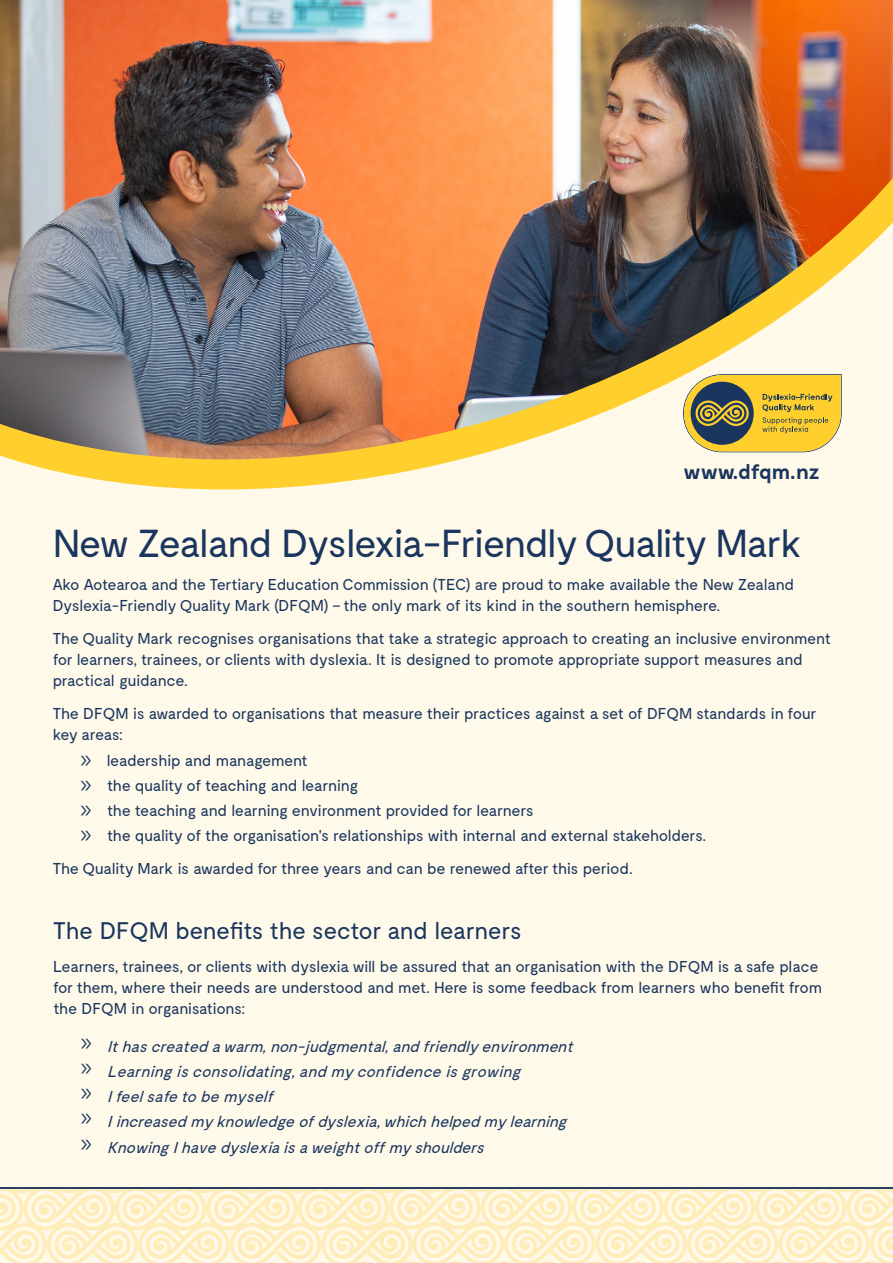
<style>
.page{position:relative;width:893px;height:1263px;background:#fef9e9}
.page>*{position:absolute;margin:0;border:0;box-sizing:border-box;transform-origin:0 0}
.t1{font:39px "Moderat";letter-spacing:-.04em;color:#1a355e}
.Heading_1{font:24px "Moderat";letter-spacing:-.02em;color:#1a355e}
.Heading{font:700 21px "Moderat";letter-spacing:-.025em;color:#1a355e}
.List_Paragraph{font:15.75px/21px "Moderat";letter-spacing:-.025em;color:#1a355e}
.indent{font:italic 15.75px/25.2px "Moderat";color:#1a355e}
.s1{font-weight:700;font-size:24px}
.s2{font-weight:700;font-style:normal;font-size:24px}
</style>
<div class="page">
<svg style="left:0;top:1189px;width:893px;height:74px"></svg>
<hr style="left:0;top:1187px;width:893px;height:2px;background:#1a355e">
<img style="left:0;top:0;width:893px;height:490px">
<svg style="left:683px;top:374px;width:159px;height:78px"></svg>
<p class="Heading" style="left:683px;top:459px;width:138px">www.dfqm.nz</p>
<p class="t1" style="left:53px;top:522px;width:751px">New Zealand Dyslexia-Friendly Quality Mark</p>
<p class="List_Paragraph" style="left:53px;top:575px;width:743px">Ako Aotearoa and the Tertiary Education Commission (TEC) are proud to make available the New Zealand<br>Dyslexia-Friendly Quality Mark (DFQM) – the only mark of its kind in the southern hemisphere.</p>
<p class="List_Paragraph" style="left:53px;top:629px;width:780px">The Quality Mark recognises organisations that take a strategic approach to creating an inclusive environment for learners, trainees, or clients with dyslexia. It is designed to promote appropriate support measures and practical guidance.</p>
<p class="List_Paragraph" style="left:53px;top:704px;width:765px">The DFQM is awarded to organisations that measure their practices against a set of DFQM standards in four key areas:</p>
<p class="List_Paragraph" style="left:80px;top:750px;width:230px"><span class="s1">»</span> leadership and management</p>
<p class="List_Paragraph" style="left:80px;top:775px;width:280px"><span class="s1">»</span> the quality of teaching and learning</p>
<p class="List_Paragraph" style="left:80px;top:801px;width:456px"><span class="s1">»</span> the teaching and learning environment provided for learners</p>
<p class="List_Paragraph" style="left:80px;top:826px;width:628px"><span class="s1">»</span> the quality of the organisation's relationships with internal and external stakeholders.</p>
<p class="List_Paragraph" style="left:53px;top:859px;width:582px">The Quality Mark is awarded for three years and can be renewed after this period.</p>
<p class="Heading_1" style="left:53px;top:917px;width:470px">The DFQM benefits the sector and learners</p>
<p class="List_Paragraph" style="left:53px;top:957px;width:770px">Learners, trainees, or clients with dyslexia will be assured that an organisation with the DFQM is a safe place for them, where their needs are understood and met. Here is some feedback from learners who benefit from the DFQM in organisations:</p>
<p class="indent" style="left:80px;top:1034px;width:499px"><span class="s2">»</span> Ithascreated a warm, non-judgmental, and friendlyenvironment <span class="s2">»</span> Learningisconsolidating,and myconfidenceisgrowing<br><span class="s2">»</span> Ifeelsafeto bemyself<br><span class="s2">»</span> Iincreased myknowledge ofdyslexia, whichhelped mylearning <span class="s2">»</span> KnowingIhave dyslexiais a weightoffmy shoulders</p>
</div>
